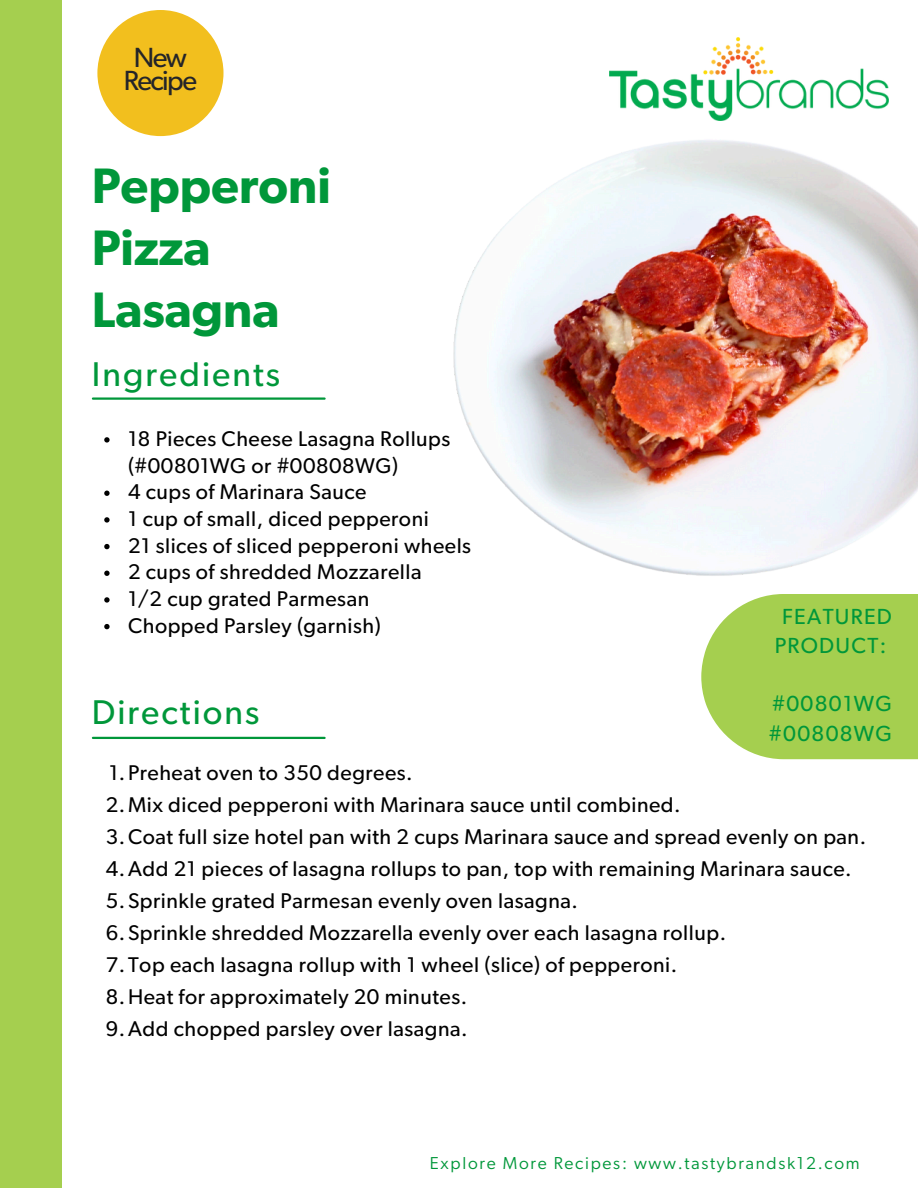
<style>
.page{position:relative;width:918px;height:1188px;background:#fff}
.page>*{position:absolute;margin:0;border:0;box-sizing:border-box;transform-origin:0 0}
.t1{font:600 49.95px/61.8px "Gibson";color:#00973a}
.t2{font:34.35px "Gibson";letter-spacing:.06em;color:#00973a}
.t3{font:27.75px/22.6px "Gibson";letter-spacing:-.055em;color:#242529;text-align:center}
.t4{font:21.9px/29.2px "Gibson";letter-spacing:.06em;color:#00973a;text-align:center}
.t5{font:21.3px/26.7px "Gibson";letter-spacing:.025em;color:#000}
.t6{font:17.4px "Gibson";letter-spacing:.1em;color:#00973a}
</style>
<div class="page">
<hr style="left:93px;top:737px;width:232px;height:2px;background:#00973a">
<hr style="left:93px;top:397px;width:232px;height:3px;background:#00973a">
<div style="left:0;top:0;width:61px;height:1188px;background:#a5cf4f"></div>
<svg style="left:701px;top:676px;width:217px;height:83px;background:#acd25d"></svg>
<div style="left:97px;top:10px;width:127px;height:126px;background:#f2bf1e;border-radius:50%"></div>
<img style="left:610px;top:37px;width:279px;height:69px">
<img style="left:287px;top:106px;width:631px;height:570px">
<svg style="left:104px;top:437px;width:6px;height:6px"></svg>
<svg style="left:104px;top:491px;width:6px;height:5px"></svg>
<svg style="left:104px;top:517px;width:6px;height:6px"></svg>
<svg style="left:104px;top:544px;width:6px;height:5px"></svg>
<svg style="left:104px;top:571px;width:6px;height:5px"></svg>
<svg style="left:104px;top:597px;width:6px;height:6px"></svg>
<svg style="left:104px;top:624px;width:6px;height:5px"></svg>
<p class="t3" style="left:124px;top:48px;width:75px">New<br>Recipe</p>
<p class="t1" style="left:92px;top:157px;width:241px">Pepperoni<br>Pizza<br>Lasagna</p>
<p class="t2" style="left:92px;top:358px;width:190px">Ingredients</p>
<p class="t5" style="left:128px;top:426px;width:324px">18 Pieces Cheese Lasagna Rollups (#00801WG or #00808WG)</p>
<h1 class="t5" style="left:128px;top:480px;width:240px">4 cups of Marinara Sauce</h1>
<h2 class="t5" style="left:128px;top:506px;width:302px">1 cup of small, diced pepperoni</h2>
<p class="t5" style="left:128px;top:533px;width:345px">21 slices of sliced pepperoni wheels</p>
<p class="t5" style="left:128px;top:560px;width:295px">2 cups of shredded Mozzarella</p>
<p class="t5" style="left:128px;top:586px;width:243px">1/2 cup grated Parmesan</p>
<p class="t5" style="left:128px;top:613px;width:254px">Chopped Parsley (garnish)</p>
<h4 class="t2" style="left:92px;top:696px;width:169px">Directions</h4>
<p class="t4" style="left:775px;top:603px;width:119px">FEATURED<br>PRODUCT:</p>
<p class="t4" style="left:769px;top:690px;width:125px;text-align:left">#00801WG #00808WG</p>
<h4 class="t5" style="left:109px;top:760px;width:305px">1.Preheat oven to 350 degrees.</h4>
<h2 class="t5" style="left:106px;top:792px;width:576px">2.Mix diced pepperoni with Marinara sauce until combined.</h2>
<p class="t5" style="left:106px;top:824px;width:762px">3.Coat full size hotel pan with 2 cups Marinara sauce and spread evenly on pan.</p>
<p class="t5" style="left:106px;top:856px;width:747px">4.Add 21 pieces of lasagna rollups to pan, top with remaining Marinara sauce.</p>
<p class="t5" style="left:106px;top:888px;width:473px">5.Sprinkle grated Parmesan evenly oven lasagna.</p>
<p class="t5" style="left:106px;top:920px;width:622px">6.Sprinkle shredded Mozzarella evenly over each lasagna rollup.</p>
<p class="t5" style="left:106px;top:952px;width:573px">7.Top each lasagna rollup with 1 wheel (slice) of pepperoni.</p>
<p class="t5" style="left:106px;top:984px;width:363px">8.Heat for approximately 20 minutes.</p>
<p class="t5" style="left:106px;top:1016px;width:363px">9.Add chopped parsley over lasagna.</p>
<p class="t6" style="left:430px;top:1155px;width:431px">Explore More Recipes: www.tastybrandsk12.com</p>
</div>
